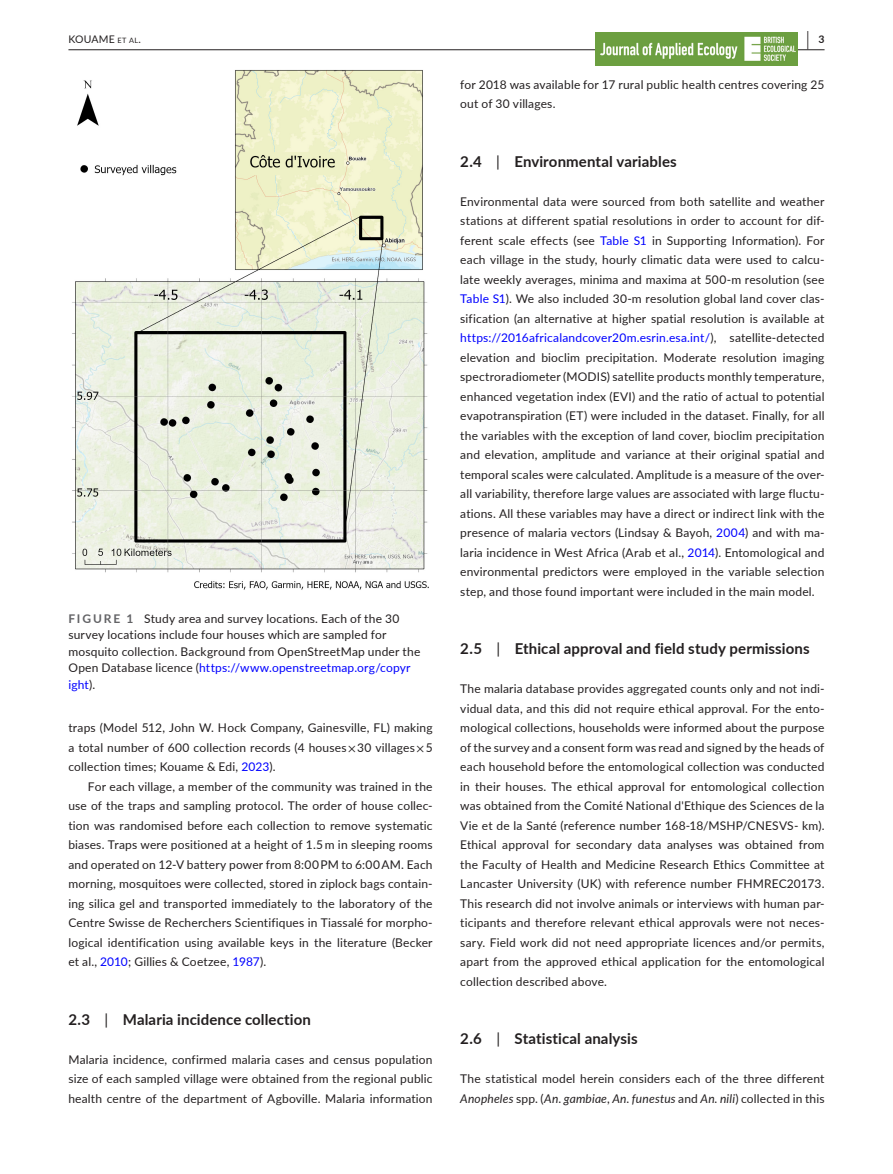
<style>
.page{position:relative;width:893px;height:1174px;background:#fff}
.page>*{position:absolute;margin:0;border:0;box-sizing:border-box;transform-origin:0 0}
.t1{font:700 19.5px "Lato";color:#231f20;scale:.43 1}
.t2{font:700 15px "Lato";letter-spacing:.01em;color:#231f20}
.t3{font:12px/19.5px "Lato";letter-spacing:.015em;color:#231f20;text-align:justify}
.t4{font:10.5px "Lato";letter-spacing:.02em;color:#231f20}
.s1{font-size:7.35px}
.s2{font-weight:700;color:#636366}
.s3{color:#00f}
.s4{font-family:"STIX"}
.s5{font-weight:400}
.s6{font-style:italic}
</style>
<div class="page">
<hr style="left:68px;top:49px;width:756px;height:1px;background:#231f20">
<img style="left:596px;top:33px;width:201px;height:32px">
<img style="left:72px;top:70px;width:357px;height:520px">
<p class="t4" style="left:68px;top:31px;width:74px">KOUAME <span class="s1">et al</span>.</p>
<h1 class="t1" style="left:807px;top:25px;width:43px">| <sup>3</sup></h1>
<p class="t3" style="left:460px;top:74px;width:366px">for 2018 was available for 17 rural public health centres covering 25 out of 30 villages.</p>
<p class="t3" style="left:68px;top:610px;width:353px;line-height:16.5px;text-align:left"><span class="s2">FIGURE 1</span> Study area and survey locations. Each of the 30 survey locations include four houses which are sampled for mosquito collection. Background from OpenStreetMap under the Open Database licence (<span class="s3">https://www.openstreetmap.org/copyr ight</span>).</p>
<p class="t3" style="left:68px;top:717px;width:366px">traps (Model 512, John W. Hock Company, Gainesville, FL) making a total number of 600 collection records (4 houses <span class="s4">×</span> 30 villages <span class="s4">×</span> 5 collection times; Kouame &amp; Edi, <span class="s3">2023</span>).</p>
<p class="t3" style="left:68px;top:776px;width:366px;text-indent:20px">For each village, a member of the community was trained in the use of the traps and sampling protocol. The order of house collec&shy;tion was randomised before each collection to remove systematic biases. Traps were positioned at a height of 1.5 m in sleeping rooms and operated on 12-V battery power from 8:00 PM to 6:00 AM. Each morning, mosquitoes were collected, stored in ziplock bags contain&shy;ing silica gel and transported immediately to the laboratory of the Centre Swisse de Recherchers Scientifiques in Tiassalé for morpho&shy;logical identification using available keys in the literature (Becker et al., <span class="s3">2010</span>; Gillies &amp; Coetzee, <span class="s3">1987</span>).</p>
<p class="t2" style="left:68px;top:1008px;width:244px">2.3 <span class="s5">|</span> Malaria incidence collection</p>
<p class="t3" style="left:68px;top:1049px;width:366px">Malaria incidence, confirmed malaria cases and census population size of each sampled village were obtained from the regional public health centre of the department of Agboville. Malaria information</p>
<p class="t2" style="left:460px;top:150px;width:218px">2.4 <span class="s5">|</span> Environmental variables</p>
<p class="t3" style="left:460px;top:191px;width:366px">Environmental data were sourced from both satellite and weather stations at different spatial resolutions in order to account for dif&shy;ferent scale effects (see <span class="s3">Table S1</span> in Supporting Information). For each village in the study, hourly climatic data were used to calcu&shy;late weekly averages, minima and maxima at 500-m resolution (see <span class="s3">Table S1</span>). We also included 30-m resolution global land cover clas&shy;sification (an alternative at higher spatial resolution is available at <span class="s3">https://2016africalandcover20m.esrin.esa.int/</span>), satellite-detected elevation and bioclim precipitation. Moderate resolution imaging spectroradiometer (MODIS) satellite products monthly temperature, enhanced vegetation index (EVI) and the ratio of actual to potential evapotranspiration (ET) were included in the dataset. Finally, for all the variables with the exception of land cover, bioclim precipitation and elevation, amplitude and variance at their original spatial and temporal scales were calculated. Amplitude is a measure of the over&shy;all variability, therefore large values are associated with large fluctu&shy;ations. All these variables may have a direct or indirect link with the presence of malaria vectors (Lindsay &amp; Bayoh, <span class="s3">2004</span>) and with ma&shy;laria incidence in West Africa (Arab et al., <span class="s3">2014</span>). Entomological and environmental predictors were employed in the variable selection step, and those found important were included in the main model.</p>
<p class="t2" style="left:460px;top:638px;width:351px">2.5 <span class="s5">|</span> Ethical approval and field study permissions</p>
<p class="t3" style="left:460px;top:678px;width:366px">The malaria database provides aggregated counts only and not indi&shy;vidual data, and this did not require ethical approval. For the ento&shy;mological collections, households were informed about the purpose of the survey and a consent form was read and signed by the heads of each household before the entomological collection was conducted in their houses. The ethical approval for entomological collection was obtained from the Comité National d'Ethique des Sciences de la Vie et de la Santé (reference number 168-18/MSHP/CNESVS- km).<br>Ethical approval for secondary data analyses was obtained from the Faculty of Health and Medicine Research Ethics Committee at Lancaster University (UK) with reference number FHMREC20173.<br>This research did not involve animals or interviews with human par&shy;ticipants and therefore relevant ethical approvals were not neces&shy;sary. Field work did not need appropriate licences and/or permits, apart from the approved ethical application for the entomological collection described above.</p>
<p class="t2" style="left:460px;top:1028px;width:179px">2.6 <span class="s5">|</span> Statistical analysis</p>
<p class="t3" style="left:460px;top:1068px;width:366px">The statistical model herein considers each of the three different<br><span class="s6">Anopheles</span> spp. (<span class="s6">An. gambiae</span>, <span class="s6">An. funestus</span> and <span class="s6">An. nili</span>) collected in this</p>
</div>
